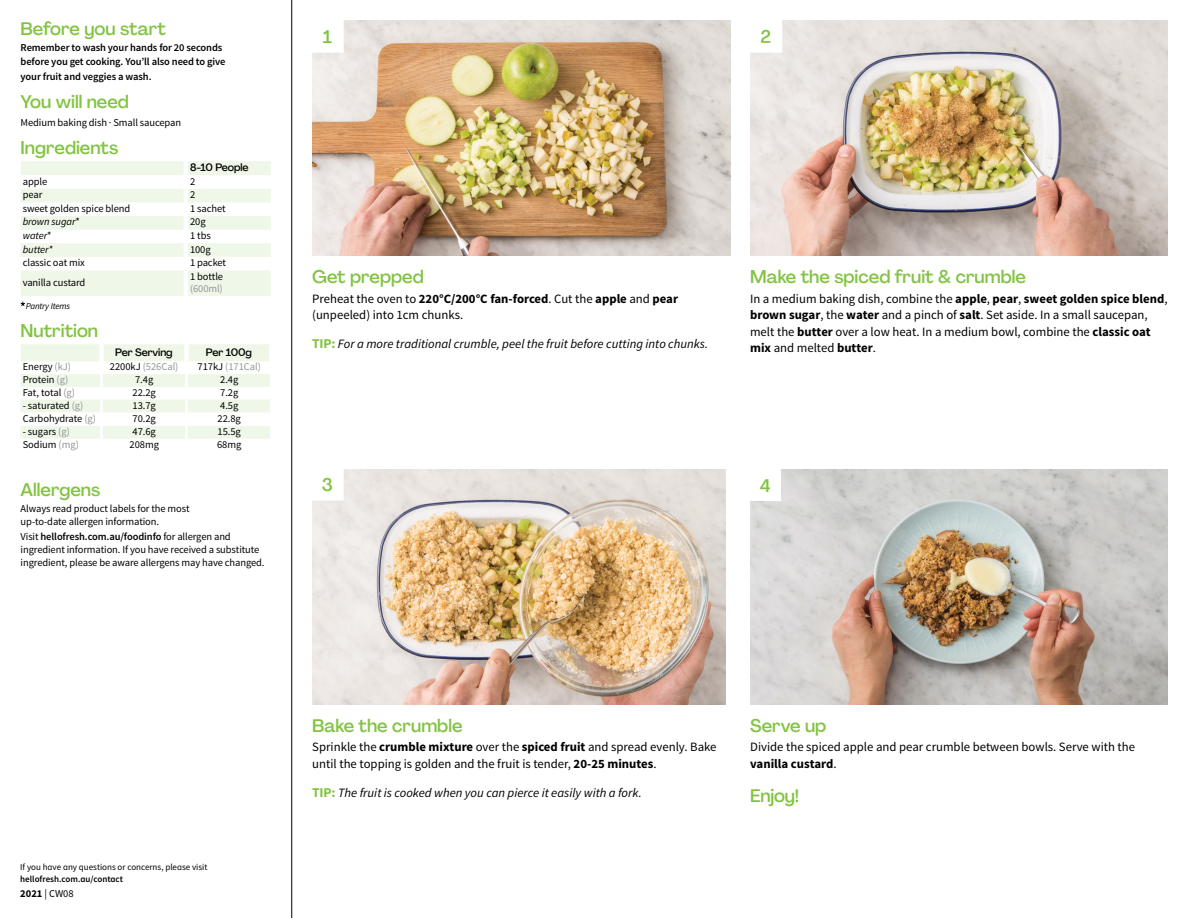
<style>
.page{position:relative;width:1188px;height:918px;background:#fff}
.page>*{position:absolute;margin:0;border:0;box-sizing:border-box;transform-origin:0 0}
.t1{font:500 18px "Agrandir";color:#82c341}
.t2{font:12.75px/16.5px "Source Sans Pro";color:#000}
.t3{font:italic 12.75px "Source Sans Pro";color:#000}
.t4{font:10.5px/13.6px "Source Sans Pro";letter-spacing:-.01em;color:#000}
.t5{font:600 10.5px/13.5px "Source Sans Pro";letter-spacing:-.01em;color:#000}
.t6{font:10.5px "Source Sans Pro";letter-spacing:-.005em;color:#939598}
.t7{font:500 10.5px "Agrandir";letter-spacing:-.01em;color:#000}
.t8{font:italic 10.5px "Source Sans Pro";letter-spacing:-.01em;color:#000}
.t9{font:9px "Source Sans Pro";color:#000}
.t10{font:600 9px "Source Sans Pro";color:#000}
.t11{font:italic 9px "Source Sans Pro";letter-spacing:-.02em;color:#000}
.s1{font-style:normal}
.s2{color:#939598}
.s3{color:#000}
.s4{font-weight:600}
.s5{font-weight:700}
.s6{font-weight:700;font-style:normal;font-size:13.5px;color:#82c341}
</style>
<div class="page">
<hr style="left:291px;top:0;width:1px;height:918px;background:#000">
<svg style="left:21px;top:161px;width:250px;height:135px"></svg>
<hr style="left:184px;top:161px;width:4px;height:14px;background:#fff">
<hr style="left:184px;top:175px;width:4px;height:14px;background:#fff">
<hr style="left:184px;top:189px;width:4px;height:13px;background:#fff">
<hr style="left:184px;top:202px;width:4px;height:14px;background:#fff">
<hr style="left:184px;top:216px;width:4px;height:14px;background:#fff">
<hr style="left:184px;top:230px;width:4px;height:13px;background:#fff">
<hr style="left:184px;top:243px;width:4px;height:14px;background:#fff">
<hr style="left:184px;top:257px;width:4px;height:13px;background:#fff">
<hr style="left:184px;top:270px;width:4px;height:26px;background:#fff">
<svg style="left:21px;top:302px;width:4px;height:4px"></svg>
<svg style="left:21px;top:344px;width:249px;height:95px"></svg>
<div style="left:269px;top:344px;width:5px;height:17px;background:#fff"></div>
<img style="left:312px;top:20px;width:418px;height:236px">
<img style="left:750px;top:469px;width:418px;height:235px">
<img style="left:312px;top:469px;width:414px;height:235px">
<img style="left:751px;top:20px;width:417px;height:236px">
<div style="left:750px;top:20px;width:32px;height:32px;background:#fff"></div>
<div style="left:311px;top:20px;width:32px;height:32px;background:#fff"></div>
<div style="left:311px;top:468px;width:32px;height:32px;background:#fff"></div>
<div style="left:749px;top:469px;width:32px;height:32px;background:#fff"></div>
<h1 class="t1" style="left:21px;top:18px;width:147px">Before you start</h1>
<p class="t5" style="left:21px;top:41px;width:206px">Remember to wash your hands for 20 seconds before you get cooking. You’ll also need to give</p>
<p class="t5" style="left:21px;top:70px;width:132px">your fruit and veggies a wash.</p>
<h1 class="t1" style="left:21px;top:91px;width:110px">You will need</h1>
<p class="t4" style="left:21px;top:116px;width:162px">Medium baking dish · Small saucepan</p>
<h1 class="t1" style="left:21px;top:137px;width:99px">Ingredients</h1>
<p class="t7" style="left:190px;top:161px;width:60px">8-10 People</p>
<p class="t4" style="left:23px;top:174px;width:26px">apple</p>
<p class="t4" style="left:190px;top:174px;width:7px">2</p>
<p class="t4" style="left:23px;top:188px;width:21px">pear</p>
<p class="t4" style="left:190px;top:188px;width:7px">2</p>
<p class="t4" style="left:23px;top:202px;width:109px">sweet golden spice blend</p>
<p class="t4" style="left:190px;top:202px;width:37px">1 sachet</p>
<p class="t8" style="left:23px;top:215px;width:59px">brown sugar<span class="s1">*</span></p>
<p class="t4" style="left:190px;top:215px;width:17px">20g</p>
<p class="t8" style="left:23px;top:229px;width:30px">water<span class="s1">*</span></p>
<p class="t4" style="left:190px;top:229px;width:22px">1 tbs</p>
<p class="t8" style="left:23px;top:243px;width:32px">butter*</p>
<p class="t4" style="left:190px;top:242px;width:22px">100g</p>
<p class="t4" style="left:23px;top:256px;width:64px">classic oat mix</p>
<p class="t4" style="left:190px;top:256px;width:38px">1 packet</p>
<p class="t4" style="left:23px;top:276px;width:64px">vanilla custard</p>
<p class="t4" style="left:190px;top:270px;width:35px">1 bottle</p>
<p class="t6" style="left:190px;top:282px;width:34px">(600ml)</p>
<p class="t11" style="left:26px;top:301px;width:46px">Pantry Items</p>
<h1 class="t1" style="left:21px;top:320px;width:79px">Nutrition</h1>
<p class="t7" style="left:115px;top:346px;width:59px">Per Serving</p>
<p class="t7" style="left:206px;top:346px;width:48px">Per 100g</p>
<p class="t4" style="left:23px;top:360px;width:50px">Energy <span class="s2">(kJ)</span></p>
<p class="t6" style="left:110px;top:360px;width:70px"><span class="s3">2200kJ</span> (526Cal)</p>
<p class="t6" style="left:198px;top:360px;width:65px"><span class="s3">717kJ</span> (171Cal)</p>
<p class="t4" style="left:23px;top:373px;width:47px">Protein <span class="s2">(g)</span></p>
<p class="t4" style="left:135px;top:373px;width:20px">7.4g</p>
<p class="t4" style="left:220px;top:373px;width:20px">2.4g</p>
<p class="t4" style="left:23px;top:386px;width:54px">Fat, total <span class="s2">(g)</span></p>
<p class="t4" style="left:133px;top:386px;width:25px">22.2g</p>
<p class="t4" style="left:220px;top:386px;width:20px">7.2g</p>
<p class="t4" style="left:23px;top:398px;width:62px">- saturated <span class="s2">(g)</span></p>
<p class="t4" style="left:133px;top:398px;width:25px">13.7g</p>
<p class="t4" style="left:220px;top:398px;width:20px">4.5g</p>
<p class="t4" style="left:23px;top:412px;width:75px">Carbohydrate <span class="s2">(g)</span></p>
<p class="t4" style="left:133px;top:412px;width:25px">70.2g</p>
<p class="t4" style="left:218px;top:412px;width:25px">22.8g</p>
<p class="t4" style="left:23px;top:425px;width:49px">- sugars <span class="s2">(g)</span></p>
<p class="t4" style="left:133px;top:425px;width:25px">47.6g</p>
<p class="t4" style="left:218px;top:425px;width:25px">15.5g</p>
<p class="t4" style="left:23px;top:438px;width:58px">Sodium <span class="s2">(mg)</span></p>
<p class="t4" style="left:130px;top:438px;width:31px">208mg</p>
<p class="t4" style="left:217px;top:438px;width:26px">68mg</p>
<h1 class="t1" style="left:21px;top:478px;width:81px">Allergens</h1>
<p class="t4" style="left:21px;top:502px;width:245px">Always read product labels for the most<br>up-to-date allergen information.<br>Visit <span class="s4">hellofresh.com.au/foodinfo</span> for allergen and ingredient information. If you have received a substitute ingredient, please be aware allergens may have changed.</p>
<h1 class="t1" style="left:323px;top:26px;width:11px">1</h1>
<h1 class="t1" style="left:751px;top:26px;width:22px">22</h1>
<h1 class="t1" style="left:312px;top:266px;width:113px">Get prepped</h1>
<p class="t2" style="left:312px;top:290px;width:368px">Preheat the oven to <span class="s5">220°C/200°C fan-forced</span>. Cut the <span class="s5">apple</span> and <span class="s5">pear </span>(unpeeled) into 1cm chunks.</p>
<p class="t3" style="left:312px;top:336px;width:397px"><span class="s6">TIP:</span> For a more traditional crumble, peel the fruit before cutting into chunks.</p>
<h1 class="t1" style="left:750px;top:266px;width:277px">Make the spiced fruit &amp; crumble</h1>
<p class="t2" style="left:750px;top:290px;width:419px">In a medium baking dish, combine the <span class="s5">apple</span>, <span class="s5">pear</span>, <span class="s5">sweet golden spice blend</span>, <span class="s5">brown sugar</span>, the <span class="s5">water</span> and a pinch of <span class="s5">salt</span>. Set aside. In a small saucepan, melt the <span class="s5">butter</span> over a low heat. In a medium bowl, combine the <span class="s5">classic oat mix</span> and melted <span class="s5">butter</span>.</p>
<h1 class="t1" style="left:322px;top:473px;width:13px">3</h1>
<h1 class="t1" style="left:760px;top:474px;width:12px">4</h1>
<p class="t9" style="left:20px;top:862px;width:189px">If you have any questions or concerns, please visit</p>
<p class="t10" style="left:20px;top:873px;width:104px">hellofresh.com.au/contact</p>
<p class="t4" style="left:20px;top:887px;width:55px"><span class="s5">2021</span> | CW08</p>
<h1 class="t1" style="left:312px;top:715px;width:152px">Bake the crumble</h1>
<p class="t2" style="left:312px;top:739px;width:406px">Sprinkle the <span class="s5">crumble mixture</span> over the <span class="s5">spiced fruit</span> and spread evenly. Bake until the topping is golden and the fruit is tender, <span class="s5">20-25 minutes</span>.</p>
<p class="t3" style="left:312px;top:785px;width:331px"><span class="s6">TIP:</span> The fruit is cooked when you can pierce it easily with a fork.</p>
<h1 class="t1" style="left:750px;top:715px;width:78px">Serve up</h1>
<p class="t2" style="left:750px;top:739px;width:386px">Divide the spiced apple and pear crumble between bowls. Serve with the <span class="s5">vanilla custard</span>.</p>
<h1 class="t1" style="left:750px;top:785px;width:51px">Enjoy!</h1>
</div>
